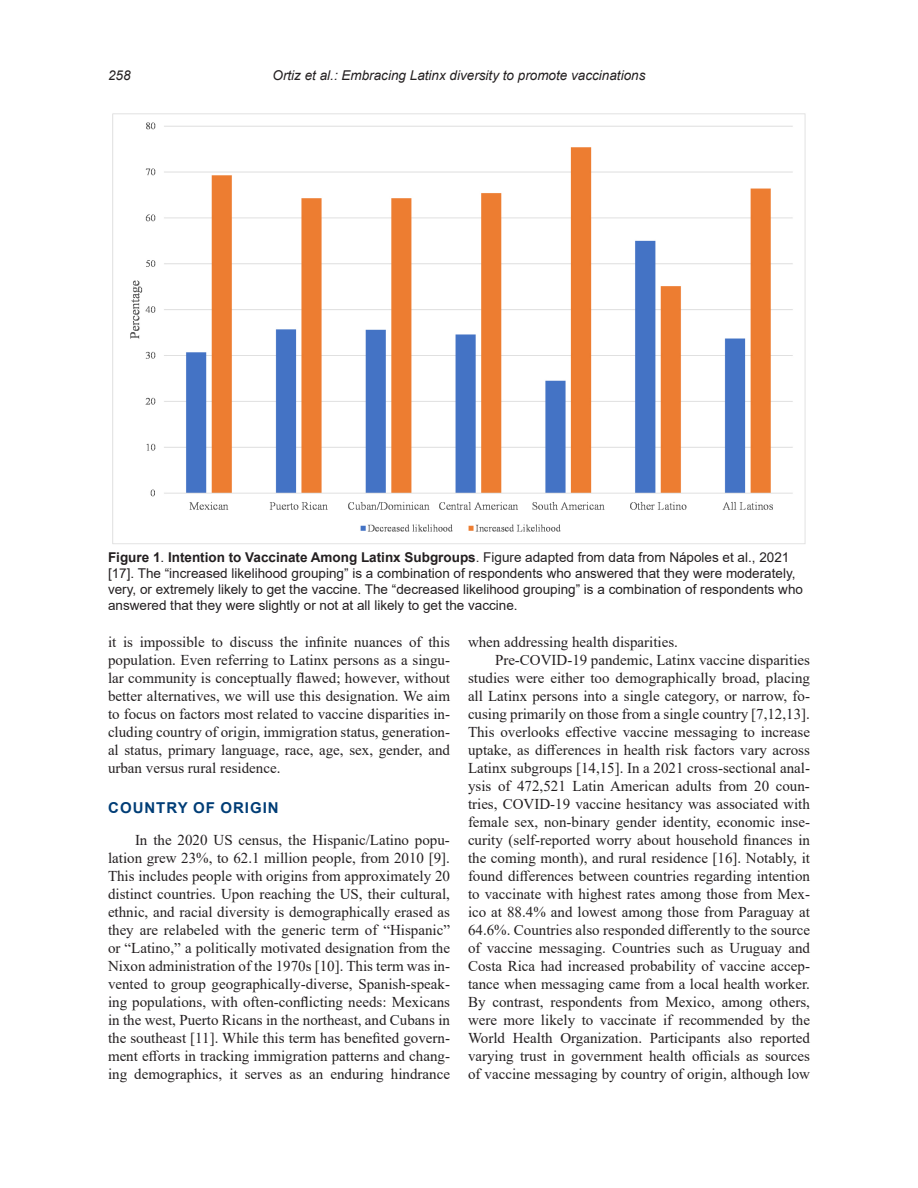
<style>
.page{position:relative;width:918px;height:1188px;background:#fff}
.page>*{position:absolute;margin:0;border:0;box-sizing:border-box;transform-origin:0 0}
.t1{font:15px/18px "Times New Roman";color:#231f20;text-align:justify}
.t2{font:700 15px "Arial";letter-spacing:.065em;color:#003d76}
.t3{font:13.5px/16.2px "Arial";color:#231f20}
.t4{font:italic 13.5px "Arial";color:#231f20}
.s1{font-weight:700}
</style>
<div class="page">
<img style="left:112px;top:113px;width:694px;height:431px">
<p class="t4" style="left:108px;top:67px;width:24px">258</p>
<p class="t4" style="left:273px;top:67px;width:374px">Ortiz et al.: Embracing Latinx diversity to promote vaccinations</p>
<p class="t3" style="left:108px;top:549px;width:697px"><span class="s1">Figure 1</span>. <span class="s1">Intention to Vaccinate Among Latinx Subgroups</span>. Figure adapted from data from Nápoles et al., 2021 [17]. The “increased likelihood grouping” is a combination of respondents who answered that they were moderately, very, or extremely likely to get the vaccine. The “decreased likelihood grouping” is a combination of respondents who answered that they were slightly or not at all likely to get the vaccine.</p>
<p class="t1" style="left:108px;top:632px;width:344px">it is impossible to discuss the infinite nuances of this population. Even referring to Latinx persons as a singu&shy;lar community is conceptually flawed; however, without better alternatives, we will use this designation. We aim to focus on factors most related to vaccine disparities in&shy;cluding country of origin, immigration status, generation&shy;al status, primary language, race, age, sex, gender, and urban versus rural residence.</p>
<p class="t2" style="left:108px;top:797px;width:172px">COUNTRY OF ORIGIN</p>
<p class="t1" style="left:108px;top:830px;width:344px;text-indent:27px">In the 2020 US census, the Hispanic/Latino popu&shy;lation grew 23%, to 62.1 million people, from 2010 [9].<br>This includes people with origins from approximately 20 distinct countries. Upon reaching the US, their cultural, ethnic, and racial diversity is demographically erased as they are relabeled with the generic term of “Hispanic” or “Latino,” a politically motivated designation from the Nixon administration of the 1970s [10]. This term was in&shy;vented to group geographically-diverse, Spanish-speak&shy;ing populations, with often-conflicting needs: Mexicans in the west, Puerto Ricans in the northeast, and Cubans in the southeast [11]. While this term has benefited govern&shy;ment efforts in tracking immigration patterns and chang&shy;ing demographics, it serves as an enduring hindrance</p>
<p class="t1" style="left:468px;top:632px;width:211px">when addressing health disparities.</p>
<p class="t1" style="left:495px;top:650px;width:317px">Pre-COVID-19 pandemic, Latinx vaccine disparities</p>
<p class="t1" style="left:468px;top:668px;width:344px">studies were either too demographically broad, placing</p>
<p class="t1" style="left:468px;top:686px;width:344px">all Latinx persons into a single category, or narrow, fo-</p>
<p class="t1" style="left:468px;top:704px;width:343px">cusing primarily on those from a single country [7,12,13].</p>
<p class="t1" style="left:468px;top:722px;width:344px">This overlooks effective vaccine messaging to increase</p>
<p class="t1" style="left:468px;top:740px;width:343px">uptake, as differences in health risk factors vary across</p>
<p class="t1" style="left:468px;top:758px;width:343px">Latinx subgroups [14,15]. In a 2021 cross-sectional anal-</p>
<p class="t1" style="left:468px;top:776px;width:343px">ysis of 472,521 Latin American adults from 20 coun-</p>
<p class="t1" style="left:468px;top:794px;width:343px">tries, COVID-19 vaccine hesitancy was associated with</p>
<p class="t1" style="left:468px;top:812px;width:344px">female sex, non-binary gender identity, economic inse-</p>
<p class="t1" style="left:468px;top:830px;width:344px">curity (self-reported worry about household finances in</p>
<p class="t1" style="left:468px;top:848px;width:344px">the coming month), and rural residence [16]. Notably, it</p>
<p class="t1" style="left:468px;top:866px;width:344px">found differences between countries regarding intention</p>
<p class="t1" style="left:468px;top:884px;width:344px">to vaccinate with highest rates among those from Mex-</p>
<p class="t1" style="left:468px;top:902px;width:343px">ico at 88.4% and lowest among those from Paraguay at</p>
<p class="t1" style="left:468px;top:920px;width:344px">64.6%. Countries also responded differently to the source</p>
<p class="t1" style="left:468px;top:938px;width:344px">of vaccine messaging. Countries such as Uruguay and</p>
<p class="t1" style="left:468px;top:956px;width:343px">Costa Rica had increased probability of vaccine accep-</p>
<p class="t1" style="left:468px;top:974px;width:344px">tance when messaging came from a local health worker.</p>
<p class="t1" style="left:468px;top:992px;width:344px">By contrast, respondents from Mexico, among others,</p>
<p class="t1" style="left:468px;top:1010px;width:344px">were more likely to vaccinate if recommended by the</p>
<p class="t1" style="left:468px;top:1028px;width:344px">World Health Organization. Participants also reported</p>
<p class="t1" style="left:468px;top:1046px;width:344px">varying trust in government health officials as sources</p>
<p class="t1" style="left:468px;top:1064px;width:344px">of vaccine messaging by country of origin, although low</p>
</div>
